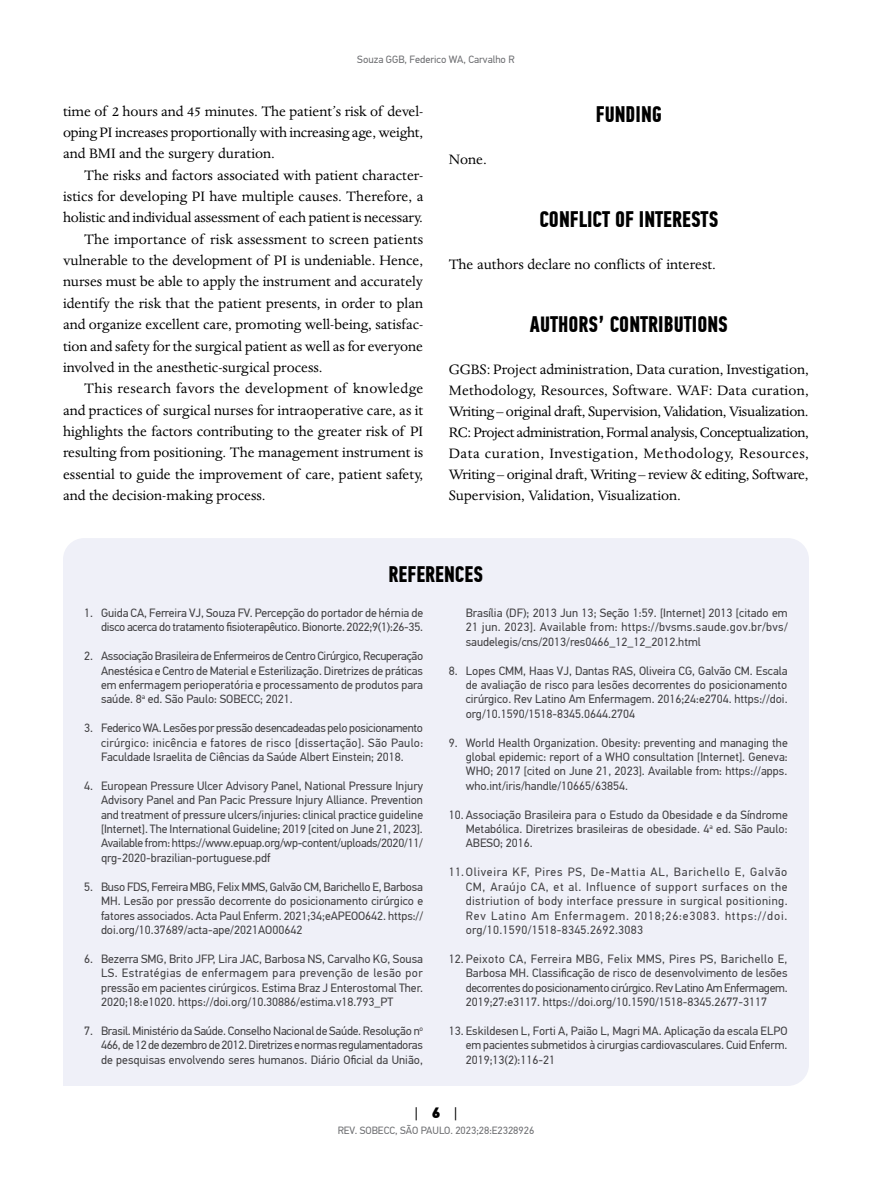
<style>
.page{position:relative;width:893px;height:1191px;background:#fff}
.page>*{position:absolute;margin:0;border:0;box-sizing:border-box;transform-origin:0 0}
.t1{font:700 22.5px "PF Din Text Comp Pro";color:#000}
.t2{font:15.75px/21px "Dante MT Std";color:#000;text-align:justify}
.t3{font:15.75px "Dante MT Std";letter-spacing:.025em;color:#000}
.t4{font:15px "PF Din Text Pro";color:#000}
.t5{font:12px/14.4px "PF Din Text Pro";color:#414042;text-align:justify}
.t6{font:12px/14.4px "PF Din Text Pro";letter-spacing:-.02em;color:#414042;text-align:right}
.t7{font:10.5px "PF Din Text Pro";color:#6d6e71}
.s1{font-weight:900}
</style>
<div class="page">
<div style="left:63px;top:538px;width:746px;height:548px;background:#eff0f8"></div>
<p class="t7" style="left:357px;top:53px;width:159px">Souza GGB, Federico WA, Carvalho R</p>
<h2 class="t2" style="left:63px;top:100px;width:362px">time of 2 hours and 45 minutes. The patient’s risk of devel&shy;oping PI increases proportionally with increasing age, weight, and BMI and the surgery duration.</h2>
<h2 class="t2" style="left:84px;top:164px;width:340px">The risks and factors associated with patient character-</h2>
<h2 class="t2" style="left:63px;top:186px;width:362px">istics for developing PI have multiple causes. Therefore, a</h2>
<h2 class="t2" style="left:63px;top:207px;width:361px">holistic and individual assessment of each patient is necessary.</h2>
<h2 class="t2" style="left:84px;top:229px;width:340px">The importance of risk assessment to screen patients</h2>
<h2 class="t2" style="left:63px;top:250px;width:362px">vulnerable to the development of PI is undeniable. Hence,</h2>
<h2 class="t2" style="left:63px;top:271px;width:362px">nurses must be able to apply the instrument and accurately</h2>
<h2 class="t2" style="left:63px;top:293px;width:362px">identify the risk that the patient presents, in order to plan</h2>
<h2 class="t2" style="left:63px;top:314px;width:362px">and organize excellent care, promoting well-being, satisfac-</h2>
<h2 class="t2" style="left:63px;top:335px;width:362px">tion and safety for the surgical patient as well as for everyone</h2>
<h2 class="t2" style="left:63px;top:357px;width:261px">involved in the anesthetic-surgical process.</h2>
<h2 class="t3" style="left:84px;top:379px;width:341px">This research favors the development of knowledge</h2>
<h2 class="t2" style="left:63px;top:399px;width:362px">and practices of surgical nurses for intraoperative care, as it</h2>
<h2 class="t2" style="left:63px;top:421px;width:362px">highlights the factors contributing to the greater risk of PI</h2>
<h2 class="t2" style="left:63px;top:442px;width:362px">resulting from positioning. The management instrument is</h2>
<h2 class="t2" style="left:63px;top:463px;width:362px">essential to guide the improvement of care, patient safety,</h2>
<h2 class="t2" style="left:63px;top:485px;width:204px">and the decision-making process.</h2>
<h2 class="t2" style="left:449px;top:149px;width:40px">None.</h2>
<h1 class="t1" style="left:596px;top:101px;width:67px">FUNDING</h1>
<h1 class="t1" style="left:539px;top:206px;width:180px">CONFLICT OF INTERESTS</h1>
<h2 class="t2" style="left:449px;top:254px;width:269px">The authors declare no conflicts of interest.</h2>
<h1 class="t1" style="left:530px;top:311px;width:199px">AUTHORS’ CONTRIBUTIONS</h1>
<p class="t2" style="left:449px;top:359px;width:362px">GGBS: Project administration, Data curation, Investigation, Methodology, Resources, Software. WAF: Data curation, Writing – original draft, Supervision, Validation, Visualization.<br>RC: Project administration, Formal analysis, Conceptualization, Data curation, Investigation, Methodology, Resources, Writing – original draft, Writing – review &amp; editing, Software, Supervision, Validation, Visualization.</p>
<h1 class="t1" style="left:389px;top:560px;width:96px">REFERENCES</h1>
<p class="t6" style="left:84px;top:606px;width:341px">1. Guida CA, Ferreira VJ, Souza FV. Percepção do portador de hérnia de disco acerca do tratamento fisioterapêutico. Bionorte. 2022;9(1):26-35.</p>
<p class="t5" style="left:101px;top:649px;width:324px;text-indent:-17px">2. Associação Brasileira de Enfermeiros de Centro Cirúrgico, Recuperação Anestésica e Centro de Material e Esterilização. Diretrizes de práticas em enfermagem perioperatória e processamento de produtos para saúde. 8<sup>a</sup> ed. São Paulo: SOBECC; 2021.</p>
<p class="t5" style="left:101px;top:721px;width:324px;text-indent:-17px">3. Federico WA. Lesões por pressão desencadeadas pelo posicionamento cirúrgico: inicência e fatores de risco [dissertação]. São Paulo:<br>Faculdade Israelita de Ciências da Saúde Albert Einstein; 2018.</p>
<p class="t5" style="left:101px;top:778px;width:324px;text-indent:-17px">4. European Pressure Ulcer Advisory Panel, National Pressure Injury Advisory Panel and Pan Pacic Pressure Injury Alliance. Prevention and treatment of pressure ulcers/injuries: clinical practice guideline [Internet]. The International Guideline; 2019 [cited on June 21, 2023].<br>Available from: https://www.epuap.org/wp-content/uploads/2020/11/ qrg-2020-brazilian-portuguese.pdf</p>
<p class="t5" style="left:101px;top:879px;width:324px;text-indent:-17px">5. Buso FDS, Ferreira MBG, Felix MMS, Galvão CM, Barichello E, Barbosa MH. Lesão por pressão decorrente do posicionamento cirúrgico e fatores associados. Acta Paul Enferm. 2021;34;eAPEOO642. https:// doi.org/10.37689/acta-ape/2021AO00642</p>
<p class="t5" style="left:101px;top:951px;width:324px;text-indent:-17px">6. Bezerra SMG, Brito JFP, Lira JAC, Barbosa NS, Carvalho KG, Sousa LS. Estratégias de enfermagem para prevenção de lesão por pressão em pacientes cirúrgicos. Estima Braz J Enterostomal Ther.<br>2020;18:e1020. https://doi.org/10.30886/estima.v18.793_PT</p>
<p class="t5" style="left:101px;top:1023px;width:324px;text-indent:-17px">7. Brasil. Ministério da Saúde. Conselho Nacional de Saúde. Resolução n<sup>o </sup>466, de 12 de dezembro de 2012. Diretrizes e normas regulamentadoras de pesquisas envolvendo seres humanos. Diário Oficial da União,</p>
<p class="t5" style="left:466px;top:606px;width:324px">Brasília (DF); 2013 Jun 13; Seção 1:59. [Internet] 2013 [citado em 21 jun. 2023]. Available from: https://bvsms.saude.gov.br/bvs/ saudelegis/cns/2013/res0466_12_12_2012.html</p>
<p class="t5" style="left:466px;top:663px;width:323px;text-indent:-17px">8. Lopes CMM, Haas VJ, Dantas RAS, Oliveira CG, Galvão CM. Escala de avaliação de risco para lesões decorrentes do posicionamento cirú rgico. Rev Latino Am Enfermagem. 2016;24:e2704. https://doi. org/10.1590/1518-8345.0644.2704</p>
<p class="t5" style="left:466px;top:735px;width:323px;text-indent:-17px">9. World Health Organization. Obesity: preventing and managing the global epidemic: report of a WHO consultation [Internet]. Geneva:<br>WHO; 2017 [cited on June 21, 2023]. Available from: https://apps. who.int/iris/handle/10665/63854.</p>
<p class="t5" style="left:466px;top:807px;width:323px;text-indent:-17px">10. Associação Brasileira para o Estudo da Obesidade e da Síndrome Metabólica. Diretrizes brasileiras de obesidade. 4<sup>a</sup> ed. São Paulo:<br>ABESO; 2016.</p>
<p class="t5" style="left:466px;top:865px;width:323px;text-indent:-17px">11.Oliveira KF, Pires PS, De-Mattia AL, Barichello E, Galvão CM, Araújo CA, et al. Influence of support surfaces on the distriution of body interface pressure in surgical positioning.<br>Rev Latino Am Enfermagem. 2018;26:e3083. https://doi. org/10.1590/1518-8345.2692.3083</p>
<p class="t5" style="left:466px;top:951px;width:323px;text-indent:-17px">12. Peixoto CA, Ferreira MBG, Felix MMS, Pires PS, Barichello E, Barbosa MH. Classificação de risco de desenvolvimento de lesões decorrentes do posicionamento cirúrgico. Rev Latino Am Enfermagem.<br>2019;27:e3117. https://doi.org/10.1590/1518-8345.2677-3117</p>
<p class="t5" style="left:466px;top:1023px;width:323px;text-indent:-17px">13. Eskildesen L, Forti A, Paião L, Magri MA. Aplicação da escala ELPO em pacientes submetidos à cirurgias cardiovasculares. Cuid Enferm.<br>2019;13(2):116-21</p>
<p class="t4" style="left:415px;top:1103px;width:44px">| <span class="s1">6</span> |</p>
<p class="t7" style="left:338px;top:1124px;width:198px">REV. SOBECC, SÃO PAULO. 2023;28:E2328926</p>
</div>
